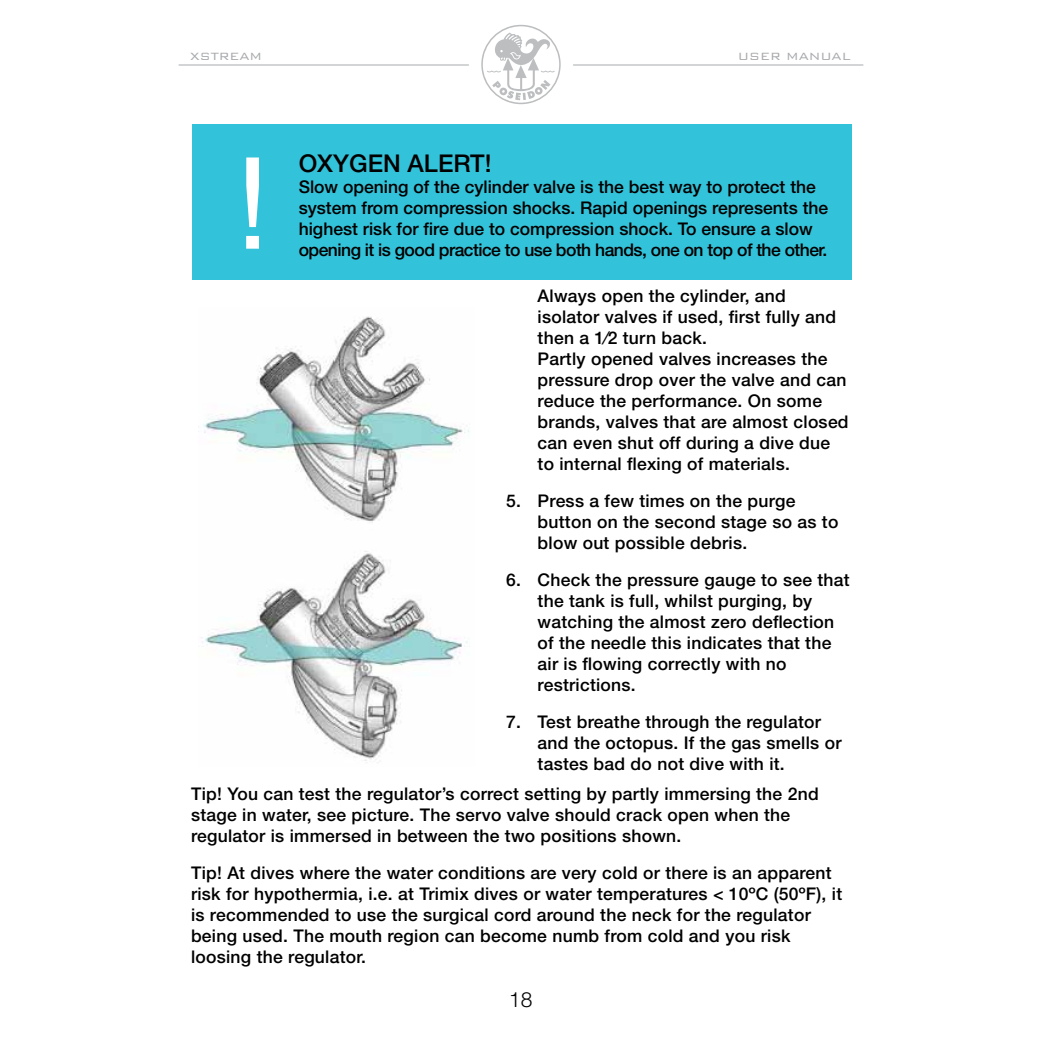
<style>
.page{position:relative;width:1042px;height:1042px;background:#fff}
.page>*{position:absolute;margin:0;border:0;box-sizing:border-box;transform-origin:0 0}
.t1{font:500 24.5px "Helvetica Neue LT Std";color:#000}
.t2{font:300 21px "Helvetica Neue LT Std";color:#000}
.t3{font:500 17.5px/21px "Helvetica Neue LT Std";letter-spacing:.015em;color:#000}
.t4{font:300 14px "Bank Gothic BT";color:#a7a9ac}
</style>
<div class="page">
<svg style="left:481px;top:25px;width:80px;height:79px"></svg>
<hr style="left:179px;top:64px;width:290px;height:2px;background:#bcbec0">
<hr style="left:573px;top:64px;width:290px;height:2px;background:#bcbec0">
<div style="left:192px;top:124px;width:659px;height:156px;background:#32c2d9"></div>
<svg style="left:246px;top:157px;width:13px;height:92px"></svg>
<img style="left:201px;top:316px;width:269px;height:447px">
<p class="t4" style="left:190px;top:49px;width:74px">XSTREAM</p>
<p class="t4" style="left:738px;top:49px;width:115px">USER MANUAL</p>
<h1 class="t1" style="left:299px;top:149px;width:194px">OXYGEN ALERT!</h1>
<p class="t3" style="left:299px;top:176px;width:531px">Slow opening of the cylinder valve is the best way to protect the system from compression shocks. Rapid openings represents the highest risk for fire due to compression shock. To ensure a slow opening it is good practice to use both hands, one on top of the other.</p>
<p class="t3" style="left:537px;top:285px;width:312px">Always open the cylinder, and isolator valves if used, first fully and then a 1⁄2 turn back.<br>Partly opened valves increases the pressure drop over the valve and can reduce the performance. On some brands, valves that are almost closed can even shut off during a dive due to internal flexing of materials.</p>
<p class="t3" style="left:537px;top:490px;width:302px;text-indent:-32px">5. Press a few times on the purge button on the second stage so as to blow out possible debris.</p>
<p class="t3" style="left:537px;top:569px;width:314px;text-indent:-32px">6. Check the pressure gauge to see that the tank is full, whilst purging, by watching the almost zero deflection of the needle this indicates that the air is flowing correctly with no restrictions.</p>
<p class="t3" style="left:537px;top:710px;width:305px;text-indent:-32px">7. Test breathe through the regulator and the octopus. If the gas smells or tastes bad do not dive with it.</p>
<p class="t3" style="left:191px;top:783px;width:629px">Tip! You can test the regulator’s correct setting by partly immersing the 2nd stage in water, see picture. The servo valve should crack open when the regulator is immersed in between the two positions shown.</p>
<p class="t3" style="left:191px;top:862px;width:653px">Tip! At dives where the water conditions are very cold or there is an apparent risk for hypothermia, i.e. at Trimix dives or water temperatures &lt; 10ºC (50ºF), it is recommended to use the surgical cord around the neck for the regulator being used. The mouth region can become numb from cold and you risk loosing the regulator.</p>
<p class="t2" style="left:509px;top:987px;width:25px">18</p>
</div>
